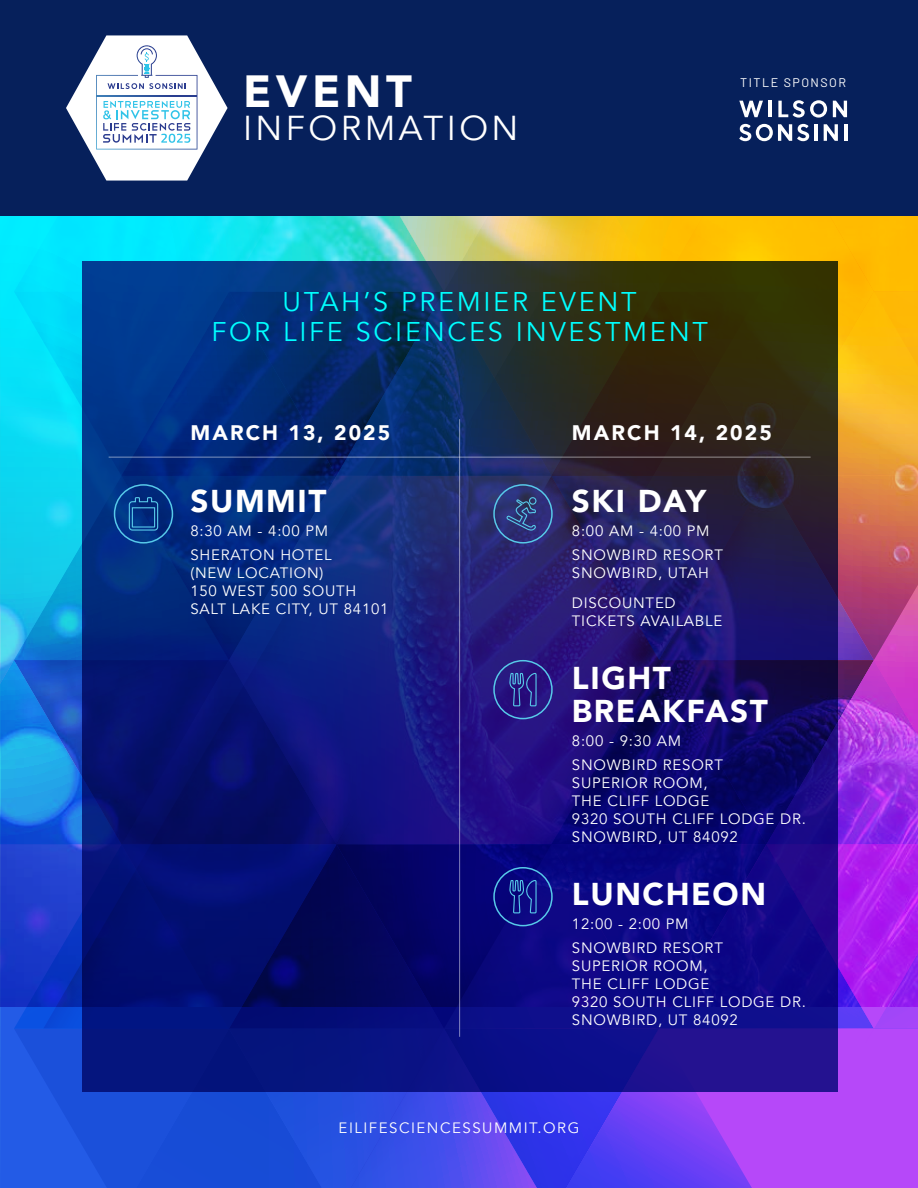
<style>
.page{position:relative;width:918px;height:1188px;background:#fff}
.page>*{position:absolute;margin:0;border:0;box-sizing:border-box;transform-origin:0 0}
.t1{font:900 45px "Avenir";letter-spacing:.1em;color:#fff}
.t2{font:34.5px "Avenir";letter-spacing:.1em;color:#fff}
.t3{font:900 31.5px/33px "Avenir";letter-spacing:.05em;color:#fff}
.t4{font:27px/30px "Avenir";letter-spacing:.1em;color:#0ff;text-align:center}
.t5{font:900 21px "Avenir";letter-spacing:.1em;color:#fff}
.t6{font:15px/18px "Avenir";letter-spacing:.05em;color:#fff}
.t7{font:15px "Avenir";letter-spacing:.1em;color:#fff}
.t8{font:12.45px "Barlow";letter-spacing:.12em;color:#fff}
</style>
<div class="page">
<div style="left:0;top:0;width:918px;height:216px;background:#06205b"></div>
<img style="left:0;top:216px;width:918px;height:972px">
<hr style="left:109px;top:457px;width:702px;height:1px;background:#fff">
<svg style="left:66px;top:35px;width:162px;height:146px"></svg>
<svg style="left:739px;top:101px;width:24px;height:16px"></svg>
<hr style="left:769px;top:101px;width:3px;height:16px;background:#fff">
<svg style="left:778px;top:100px;width:49px;height:18px"></svg>
<svg style="left:833px;top:101px;width:14px;height:16px"></svg>
<svg style="left:739px;top:124px;width:70px;height:17px"></svg>
<hr style="left:814px;top:124px;width:4px;height:17px;background:#fff">
<svg style="left:824px;top:124px;width:14px;height:17px"></svg>
<hr style="left:844px;top:124px;width:3px;height:17px;background:#fff">
<h1 class="t1" style="left:243px;top:52px;width:170px">EVENT</h1>
<h2 class="t2" style="left:243px;top:107px;width:277px">INFORMATION</h2>
<p class="t8" style="left:740px;top:74px;width:107px">TITLE SPONSOR</p>
<h3 class="t4" style="left:211px;top:287px;width:498px">UTAH’S PREMIER EVENT<br>FOR LIFE SCIENCES INVESTMENT</h3>
<h3 class="t5" style="left:190px;top:415px;width:201px">MARCH 13, 2025</h3>
<h3 class="t3" style="left:190px;top:484px;width:138px">SUMMIT</h3>
<p class="t6" style="left:190px;top:519px;width:143px;line-height:24px">8:30 AM - 4:00 PM<br>SHERATON HOTEL</p>
<p class="t6" style="left:190px;top:564px;width:200px">(NEW LOCATION)<br>150 WEST 500 SOUTH<br>SALT LAKE CITY, UT 84101</p>
<h3 class="t5" style="left:572px;top:415px;width:201px">MARCH 14, 2025</h3>
<h3 class="t3" style="left:572px;top:484px;width:136px">SKI DAY</h3>
<p class="t6" style="left:572px;top:519px;width:153px;line-height:24px">8:00 AM - 4:00 PM<br>SNOWBIRD RESORT</p>
<p class="t6" style="left:572px;top:558px;width:139px;line-height:30px">SNOWBIRD, UTAH<br>DISCOUNTED</p>
<p class="t6" style="left:572px;top:612px;width:152px">TICKETS AVAILABLE</p>
<h3 class="t3" style="left:572px;top:661px;width:197px">LIGHT<br>BREAKFAST</h3>
<p class="t6" style="left:572px;top:729px;width:153px;line-height:24px">8:00 - 9:30 AM<br>SNOWBIRD RESORT</p>
<p class="t6" style="left:572px;top:774px;width:235px">SUPERIOR ROOM,<br>THE CLIFF LODGE<br>9320 SOUTH CLIFF LODGE DR.<br>SNOWBIRD, UT 84092</p>
<h3 class="t3" style="left:572px;top:877px;width:196px">LUNCHEON</h3>
<p class="t6" style="left:572px;top:912px;width:153px;line-height:24px">12:00 - 2:00 PM<br>SNOWBIRD RESORT</p>
<p class="t6" style="left:572px;top:957px;width:235px">SUPERIOR ROOM,<br>THE CLIFF LODGE<br>9320 SOUTH CLIFF LODGE DR.<br>SNOWBIRD, UT 84092</p>
<p class="t7" style="left:339px;top:1118px;width:242px">EILIFESCIENCESSUMMIT.ORG</p>
</div>
